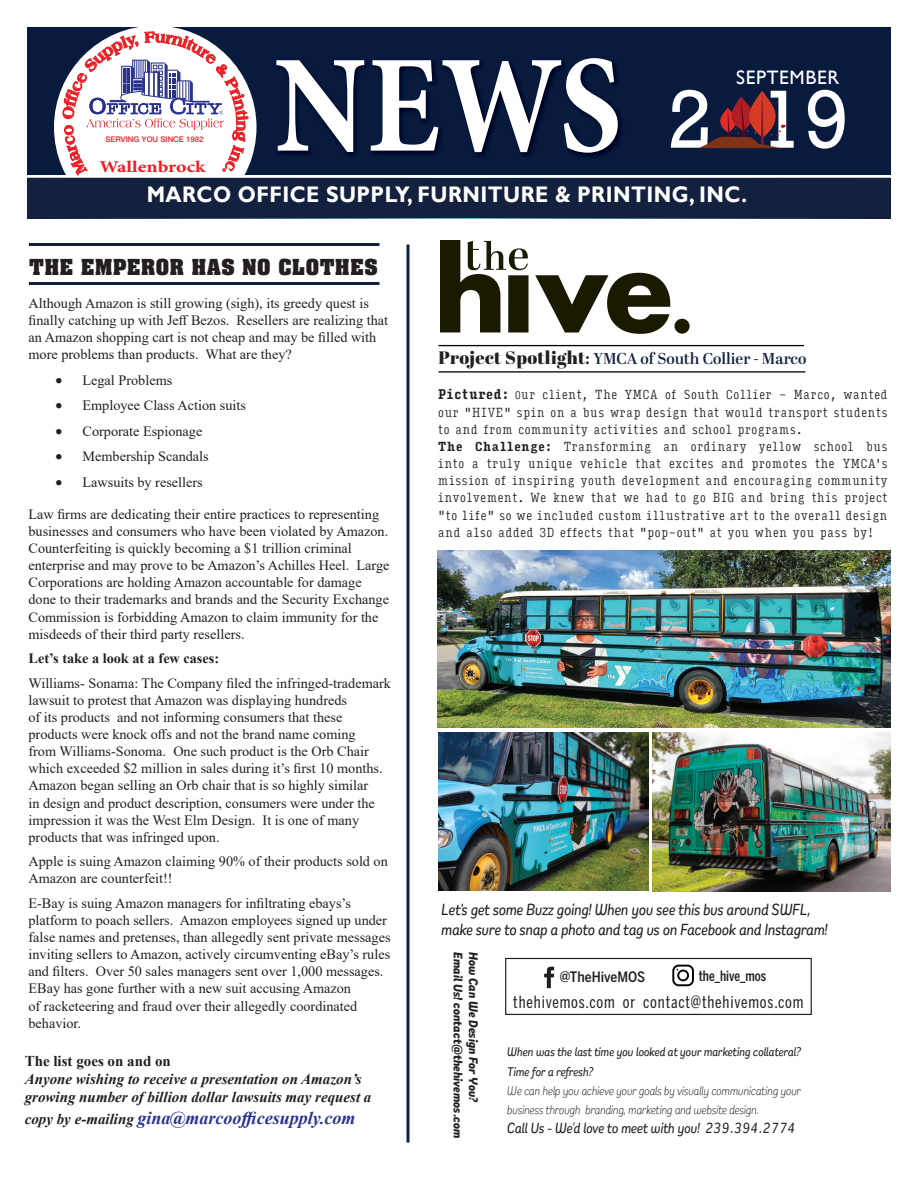
<style>
.page{position:relative;width:918px;height:1188px;background:#fff}
.page>*{position:absolute;margin:0;border:0;box-sizing:border-box;transform-origin:0 0}
.t1{font:700 139.05px "Minion Pro";color:#fff;scale:.89 1}
.t2{font:700 22.5px "Gill Sans";letter-spacing:.02em;color:#fff;scale:.92 1}
.t3{font:700 21.6px "Aachen BT";letter-spacing:.005em;color:#231f20}
.t4{font:19.5px "Gill Sans";letter-spacing:.035em;color:#fff}
.t5{font:italic 700 18px "Times New Roman";color:#29338e}
.t6{font:16.65px "Benton Sans Comp";letter-spacing:.05em;color:#231f20}
.t7{font:italic 500 16.5px/19.8px "Remora Sans W1";color:#231f20;scale:.95 1}
.t8{font:700 16.5px "Minion Pro";letter-spacing:-.005em;color:#ee1d23;scale:1.21 1}
.t9{font:600 15.75px "Abril Display";color:#13213e}
.t10{font:italic 700 15px/18px "Times New Roman";color:#231f20}
.t11{font:italic 500 15px "Remora Sans W1";color:#231f20;scale:.95 1}
.t12{font:700 15px "Times New Roman";color:#231f20}
.t13{font:14.25px/17.1px "Times New Roman";color:#231f20}
.t14{font:700 14.25px "Times New Roman";color:#231f20}
.t15{font:500 14.25px "Benton Sans Comp";color:#231f20}
.t16{font:500 14.25px "Benton Sans Cond";color:#231f20}
.t17{font:italic 300 12.75px/19.2px "Remora Sans W1";color:#231f20;scale:.95 1}
.t18{font:italic 500 12.75px/19.2px "Remora Sans W1";color:#231f20;scale:.95 1}
.t19{font:italic 700 12.75px "Remora Sans W1";color:#231f20}
.t20{font:300 12.45px/17.1px "Input Serif Compressed";color:#231f20}
.t21{font:500 7.8px "Helvetica Neue";color:#ee1d23}
.s1{font-size:15px;color:#231f20}
.s2{font-family:"Abril Fatface";font-weight:400;font-size:18px;color:#231f20}
.s3{font-family:"Abril Fatface";font-weight:400;color:#231f20}
.s4{font-weight:700;font-size:13.35px}
.s5{font-size:10.65px}
.s6{font-weight:700}
</style>
<div class="page">
<svg style="left:27px;top:27px;width:864px;height:148px;background:#061739"></svg>
<div style="left:54px;top:26px;width:202px;height:203px;background:#fff;border-radius:50%"></div>
<div style="left:27px;top:178px;width:864px;height:41px;background:#13213e"></div>
<div style="left:505px;top:958px;width:307px;height:57px;border:1px solid #231f20"></div>
<svg style="left:672px;top:965px;width:22px;height:21px"></svg>
<svg style="left:544px;top:967px;width:10px;height:21px"></svg>
<svg style="left:671px;top:90px;width:174px;height:59px"></svg>
<img style="left:653px;top:733px;width:238px;height:158px">
<img style="left:437px;top:550px;width:453px;height:178px">
<img style="left:438px;top:733px;width:210px;height:157px">
<svg style="left:406px;top:244px;width:4px;height:899px;background:#4d586e"></svg>
<hr style="left:29px;top:282px;width:351px;height:3px;background:#13213e">
<hr style="left:29px;top:243px;width:351px;height:3px;background:#13213e">
<div style="left:675px;top:319px;width:15px;height:15px;background:#1a1a00;border-radius:50%"></div>
<svg style="left:535px;top:272px;width:135px;height:62px"></svg>
<svg style="left:440px;top:240px;width:89px;height:93px"></svg>
<hr style="left:438px;top:345px;width:366px;height:1px;background:#040503">
<hr style="left:438px;top:371px;width:367px;height:2px;background:#040503">
<svg style="left:62px;top:28px;width:186px;height:148px"></svg>
<p class="t21" style="left:106px;top:134px;width:99px">SERVING YOU SINCE 1982</p>
<p class="t8" style="left:100px;top:155px;width:89px">Wallenbrock</p>
<h1 class="t1" style="left:274px;top:8px;width:392px">NEWS</h1>
<h3 class="t4" style="left:736px;top:66px;width:105px">SEPTEMBER</h3>
<h2 class="t2" style="left:147px;top:181px;width:654px">MARCO OFFICE SUPPLY, FURNITURE &amp; PRINTING, INC.</h2>
<h3 class="t3" style="left:29px;top:253px;width:350px">THE EMPEROR HAS NO CLOTHES</h3>
<p class="t13" style="left:28px;top:294px;width:361px">Although Amazon is still growing (sigh), its greedy quest is finally catching up with Jeff Bezos. Resellers are realizing that an Amazon shopping cart is not cheap and may be filled with more problems than products. What are they?</p>
<p class="t13" style="left:56px;top:371px;width:118px">• Legal Problems</p>
<p class="t13" style="left:56px;top:397px;width:192px">• Employee Class Action suits</p>
<p class="t13" style="left:56px;top:422px;width:148px">• Corporate Espionage</p>
<p class="t13" style="left:56px;top:448px;width:155px">• Membership Scandals</p>
<p class="t13" style="left:56px;top:473px;width:149px">• Lawsuits by resellers</p>
<p class="t13" style="left:29px;top:505px;width:363px">Law firms are dedicating their entire practices to representing businesses and consumers who have been violated by Amazon.<br>Counterfeiting is quickly becoming a $1 trillion criminal enterprise and may prove to be Amazon’s Achilles Heel. Large Corporations are holding Amazon accountable for damage done to their trademarks and brands and the Security Exchange Commission is forbidding Amazon to claim immunity for the misdeeds of their third party resellers.</p>
<p class="t14" style="left:29px;top:648px;width:192px">Let’s take a look at a few cases:</p>
<p class="t13" style="left:29px;top:674px;width:364px">Williams- Sonama: The Company filed the infringed-trademark lawsuit to protest that Amazon was displaying hundreds<br>of its products and not informing consumers that these products were knock offs and not the brand name coming<br>from Williams-Sonoma. One such product is the Orb Chair which exceeded $2 million in sales during it’s first 10 months.<br>Amazon began selling an Orb chair that is so highly similar<br>in design and product description, consumers were under the impression it was the West Elm Design. It is one of many products that was infringed upon.</p>
<p class="t13" style="left:29px;top:853px;width:361px">Apple is suing Amazon claiming 90% of their products sold on<br>Amazon are counterfeit!!</p>
<p class="t13" style="left:29px;top:894px;width:364px">E-Bay is suing Amazon managers for infiltrating ebays’s platform to poach sellers. Amazon employees signed up under false names and pretenses, than allegedly sent private messages inviting sellers to Amazon, actively circumventing eBay’s rules and filters. Over 50 sales managers sent over 1,000 messages.<br>EBay has gone further with a new suit accusing Amazon<br>of racketeering and fraud over their allegedly coordinated behavior.</p>
<p class="t12" style="left:25px;top:1050px;width:148px">The list goes on and on</p>
<p class="t10" style="left:25px;top:1070px;width:348px">Anyone wishing to receive a presentation on Amazon’s growing number of billion dollar lawsuits may request a</p>
<p class="t5" style="left:25px;top:1105px;width:332px"><span class="s1">copy by e-mailing</span> gina@marcoofficesupply.com</p>
<p class="t9" style="left:438px;top:348px;width:369px"><span class="s2">Project Spotlight</span><span class="s3">:</span> YMCA of South Collier - Marco</p>
<p class="t20" style="left:438px;top:386px;width:451px"><span class="s4">Pictured:</span> <span class="s5">O</span>ur client, The YMCA of South Collier - Marco, wanted our "HIVE" spin on a bus wrap design that would transport students to and from community activities and school programs.<br><span class="s6">The Challenge:</span> Transforming an ordinary yellow school bus into a truly unique vehicle that excites and promotes the YMCA's mission of inspiring youth development and encouraging community involvement. We knew that we had to go BIG and bring this project "to life" so we included custom illustrative art to the overall design and also added 3D effects that "pop-out" at you when you pass by!</p>
<p class="t7" style="left:441px;top:900px;width:408px">Let's get some Buzz going! When you see this bus around SWFL, make sure to snap a photo and tag us on Facebook and Instagram!</p>
<p class="t19" style="left:466px;top:952px;width:188px;rotate:90deg">Email Us! contact@thehivemos.com</p>
<p class="t19" style="left:481px;top:952px;width:152px;rotate:90deg">How Can We Design For You?</p>
<p class="t16" style="left:560px;top:968px;width:87px">@TheHiveMOS</p>
<p class="t15" style="left:699px;top:967px;width:69px">the_hive_mos</p>
<p class="t6" style="left:513px;top:992px;width:292px">thehivemos.com or contact@thehivemos.com</p>
<p class="t18" style="left:507px;top:1042px;width:311px">When was the last time you looked at your marketing collateral?<br>Time for a refresh?</p>
<p class="t17" style="left:507px;top:1081px;width:311px">We can help you achieve your goals by visually communicating your business through branding, marketing and website design.</p>
<p class="t11" style="left:507px;top:1119px;width:304px">Call Us - We’d love to meet with you! 239.394.2774</p>
</div>
